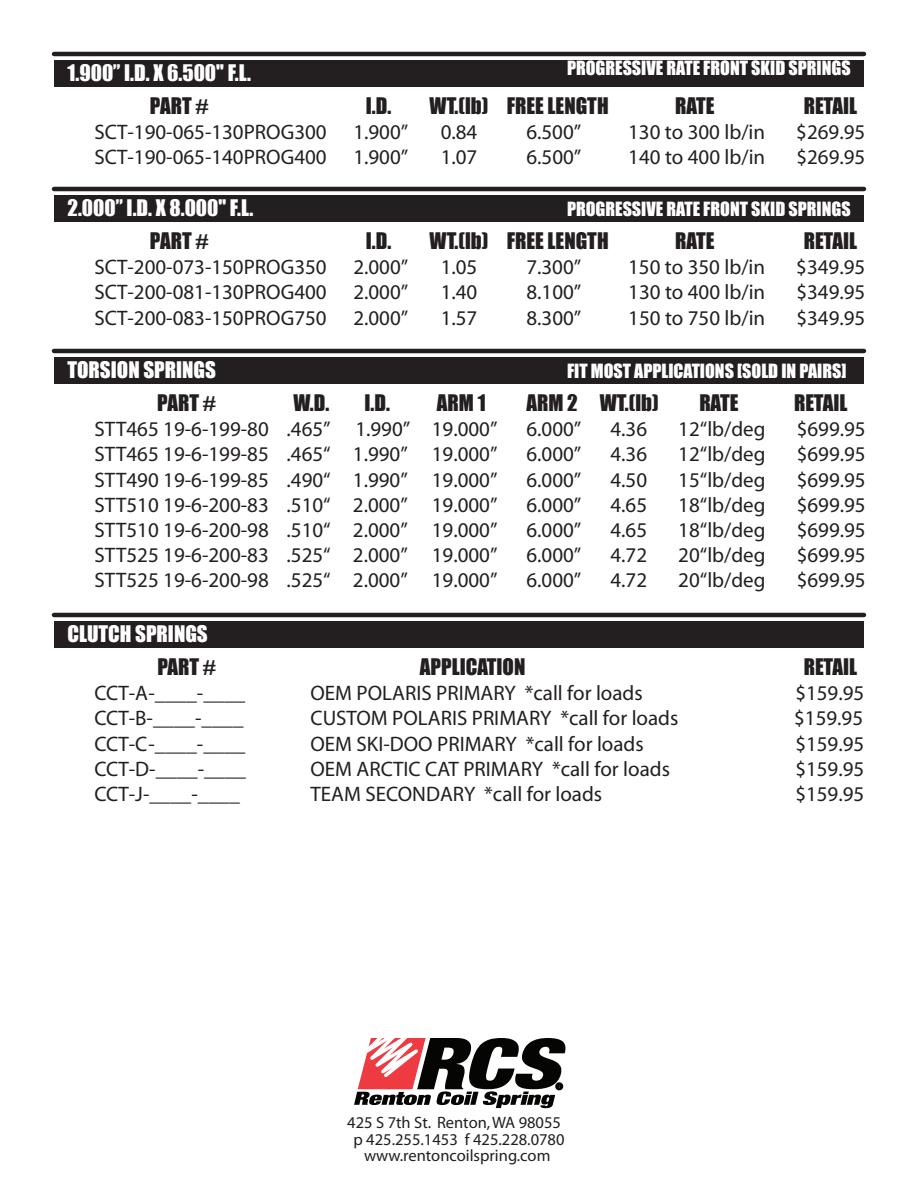
<style>
.page{position:relative;width:918px;height:1188px;background:#fff}
.page>*{position:absolute;margin:0;border:0;box-sizing:border-box;transform-origin:0 0}
.t1{font:21px "Myriad";color:#231f20}
.t2{font:21px "Impact";color:#231f20}
.t3{font:21px "Impact";color:#fff}
.t4{font:18px "Impact";color:#fff}
.t5{font:16.5px/16.5px "Myriad";color:#231f20;text-align:center}
</style>
<div class="page">
<div style="left:54px;top:357px;width:810px;height:27px;background:#231f20"></div>
<hr style="left:54px;top:349px;width:810px;height:4px;background:#231f20">
<div style="left:54px;top:621px;width:810px;height:27px;background:#231f20"></div>
<hr style="left:54px;top:613px;width:810px;height:4px;background:#231f20">
<div style="left:54px;top:195px;width:810px;height:27px;background:#231f20"></div>
<hr style="left:54px;top:187px;width:810px;height:4px;background:#231f20">
<div style="left:54px;top:60px;width:810px;height:27px;background:#231f20"></div>
<hr style="left:54px;top:52px;width:810px;height:4px;background:#231f20">
<svg style="left:354px;top:1038px;width:212px;height:70px"></svg>
<p class="t3" style="left:68px;top:56px;width:185px">1.900” I.D. X 6.500" F.L.</p>
<p class="t4" style="left:567px;top:54px;width:285px">PROGRESSIVE RATE FRONT SKID SPRINGS</p>
<p class="t2" style="left:150px;top:89px;width:60px">PART #</p>
<p class="t2" style="left:366px;top:89px;width:27px">I.D.</p>
<p class="t2" style="left:430px;top:89px;width:181px">WT.(lb) FREE LENGTH</p>
<p class="t2" style="left:675px;top:89px;width:41px">RATE</p>
<p class="t2" style="left:804px;top:89px;width:55px">RETAIL</p>
<p class="t1" style="left:95px;top:122px;width:234px">SCT-190-065-130PROG300</p>
<p class="t1" style="left:353px;top:122px;width:56px">1.900”</p>
<p class="t1" style="left:441px;top:122px;width:38px">0.84</p>
<p class="t1" style="left:526px;top:122px;width:56px">6.500”</p>
<p class="t1" style="left:628px;top:122px;width:138px">130 to 300 lb/in</p>
<p class="t1" style="left:796px;top:122px;width:70px">$269.95</p>
<p class="t1" style="left:95px;top:147px;width:234px">SCT-190-065-140PROG400</p>
<p class="t1" style="left:353px;top:147px;width:56px">1.900”</p>
<p class="t1" style="left:441px;top:147px;width:38px">1.07</p>
<p class="t1" style="left:527px;top:147px;width:56px">6.500”</p>
<p class="t1" style="left:628px;top:147px;width:138px">140 to 400 lb/in</p>
<p class="t1" style="left:796px;top:147px;width:70px">$269.95</p>
<p class="t3" style="left:68px;top:191px;width:187px">2.000” I.D. X 8.000" F.L.</p>
<p class="t4" style="left:567px;top:195px;width:285px">PROGRESSIVE RATE FRONT SKID SPRINGS</p>
<p class="t2" style="left:150px;top:224px;width:60px">PART #</p>
<p class="t2" style="left:366px;top:224px;width:27px">I.D.</p>
<p class="t2" style="left:430px;top:224px;width:181px">WT.(lb) FREE LENGTH</p>
<p class="t2" style="left:675px;top:224px;width:41px">RATE</p>
<p class="t2" style="left:804px;top:224px;width:55px">RETAIL</p>
<p class="t1" style="left:95px;top:257px;width:234px">SCT-200-073-150PROG350</p>
<p class="t1" style="left:353px;top:257px;width:56px">2.000”</p>
<p class="t1" style="left:441px;top:257px;width:38px">1.05</p>
<p class="t1" style="left:526px;top:257px;width:56px">7.300”</p>
<p class="t1" style="left:628px;top:257px;width:138px">150 to 350 lb/in</p>
<p class="t1" style="left:796px;top:257px;width:70px">$349.95</p>
<p class="t1" style="left:95px;top:282px;width:234px">SCT-200-081-130PROG400</p>
<p class="t1" style="left:353px;top:282px;width:56px">2.000”</p>
<p class="t1" style="left:441px;top:282px;width:38px">1.40</p>
<p class="t1" style="left:527px;top:282px;width:56px">8.100”</p>
<p class="t1" style="left:628px;top:282px;width:138px">130 to 400 lb/in</p>
<p class="t1" style="left:796px;top:282px;width:70px">$349.95</p>
<p class="t1" style="left:95px;top:307px;width:234px">SCT-200-083-150PROG750</p>
<p class="t1" style="left:353px;top:307px;width:56px">2.000”</p>
<p class="t1" style="left:441px;top:307px;width:38px">1.57</p>
<p class="t1" style="left:527px;top:307px;width:56px">8.300”</p>
<p class="t1" style="left:628px;top:307px;width:138px">150 to 750 lb/in</p>
<p class="t1" style="left:796px;top:307px;width:70px">$349.95</p>
<p class="t3" style="left:68px;top:353px;width:150px">TORSION SPRINGS</p>
<p class="t4" style="left:567px;top:357px;width:281px">FIT MOST APPLICATIONS [SOLD IN PAIRS]</p>
<p class="t2" style="left:157px;top:386px;width:60px">PART #</p>
<p class="t2" style="left:293px;top:386px;width:37px">W.D.</p>
<p class="t2" style="left:365px;top:386px;width:27px">I.D.</p>
<p class="t2" style="left:437px;top:386px;width:50px">ARM 1</p>
<p class="t2" style="left:526px;top:386px;width:134px">ARM 2 WT.(lb)</p>
<p class="t2" style="left:699px;top:386px;width:41px">RATE</p>
<p class="t2" style="left:794px;top:386px;width:55px">RETAIL</p>
<p class="t1" style="left:94px;top:419px;width:405px">STT465 19-6-199-80 .465” 1.990” 19.000”</p>
<p class="t1" style="left:527px;top:419px;width:56px">6.000”</p>
<p class="t1" style="left:610px;top:419px;width:38px">4.36</p>
<p class="t1" style="left:678px;top:419px;width:89px">12“lb/deg</p>
<p class="t1" style="left:797px;top:419px;width:70px">$699.95</p>
<p class="t1" style="left:94px;top:444px;width:405px">STT465 19-6-199-85 .465“ 1.990” 19.000”</p>
<p class="t1" style="left:527px;top:444px;width:56px">6.000”</p>
<p class="t1" style="left:610px;top:444px;width:38px">4.36</p>
<p class="t1" style="left:678px;top:444px;width:89px">12“lb/deg</p>
<p class="t1" style="left:797px;top:444px;width:70px">$699.95</p>
<p class="t1" style="left:94px;top:469px;width:405px">STT490 19-6-199-85 .490“ 1.990” 19.000”</p>
<p class="t1" style="left:527px;top:469px;width:56px">6.000”</p>
<p class="t1" style="left:610px;top:469px;width:38px">4.50</p>
<p class="t1" style="left:678px;top:469px;width:89px">15“lb/deg</p>
<p class="t1" style="left:797px;top:469px;width:70px">$699.95</p>
<p class="t1" style="left:94px;top:494px;width:405px">STT510 19-6-200-83 .510“ 2.000” 19.000”</p>
<p class="t1" style="left:527px;top:494px;width:56px">6.000”</p>
<p class="t1" style="left:610px;top:494px;width:38px">4.65</p>
<p class="t1" style="left:678px;top:494px;width:89px">18“lb/deg</p>
<p class="t1" style="left:797px;top:494px;width:70px">$699.95</p>
<p class="t1" style="left:94px;top:520px;width:405px">STT510 19-6-200-98 .510“ 2.000” 19.000”</p>
<p class="t1" style="left:527px;top:520px;width:56px">6.000”</p>
<p class="t1" style="left:610px;top:520px;width:38px">4.65</p>
<p class="t1" style="left:678px;top:520px;width:89px">18“lb/deg</p>
<p class="t1" style="left:797px;top:520px;width:70px">$699.95</p>
<p class="t1" style="left:94px;top:545px;width:405px">STT525 19-6-200-83 .525“ 2.000” 19.000”</p>
<p class="t1" style="left:527px;top:545px;width:56px">6.000”</p>
<p class="t1" style="left:610px;top:545px;width:38px">4.72</p>
<p class="t1" style="left:678px;top:545px;width:89px">20“lb/deg</p>
<p class="t1" style="left:797px;top:545px;width:70px">$699.95</p>
<p class="t1" style="left:94px;top:570px;width:405px">STT525 19-6-200-98 .525“ 2.000” 19.000”</p>
<p class="t1" style="left:527px;top:570px;width:56px">6.000”</p>
<p class="t1" style="left:610px;top:570px;width:38px">4.72</p>
<p class="t1" style="left:678px;top:570px;width:89px">20“lb/deg</p>
<p class="t1" style="left:797px;top:570px;width:70px">$699.95</p>
<p class="t3" style="left:68px;top:617px;width:142px">CLUTCH SPRINGS</p>
<p class="t2" style="left:157px;top:650px;width:60px">PART #</p>
<p class="t2" style="left:420px;top:650px;width:107px">APPLICATION</p>
<p class="t2" style="left:804px;top:650px;width:55px">RETAIL</p>
<p class="t1" style="left:95px;top:683px;width:152px">CCT-A -____-____</p>
<p class="t1" style="left:310px;top:683px;width:334px">OEM POLARIS PRIMARY *call for loads</p>
<p class="t1" style="left:795px;top:683px;width:70px">$159.95</p>
<p class="t1" style="left:95px;top:708px;width:151px">CCT-B-____-____</p>
<p class="t1" style="left:310px;top:708px;width:369px">CUSTOM POLARIS PRIMARY *call for loads</p>
<p class="t1" style="left:794px;top:708px;width:70px">$159.95</p>
<p class="t1" style="left:95px;top:733px;width:152px">CCT-C -____-____</p>
<p class="t1" style="left:310px;top:733px;width:335px">OEM SKI-DOO PRIMARY *call for loads</p>
<p class="t1" style="left:795px;top:733px;width:70px">$159.95</p>
<p class="t1" style="left:95px;top:758px;width:153px">CCT-D-____-____</p>
<p class="t1" style="left:310px;top:758px;width:361px">OEM ARCTIC CAT PRIMARY *call for loads</p>
<p class="t1" style="left:795px;top:758px;width:70px">$159.95</p>
<p class="t1" style="left:95px;top:784px;width:147px">CCT-J-____-____</p>
<p class="t1" style="left:310px;top:784px;width:293px">TEAM SECONDARY *call for loads</p>
<p class="t1" style="left:795px;top:784px;width:70px">$159.95</p>
<p class="t5" style="left:347px;top:1115px;width:219px">425 S 7th St. Renton, WA 98055 p 425.255.1453 f 425.228.0780</p>
<p class="t5" style="left:364px;top:1148px;width:188px">www.rentoncoilspring.com</p>
</div>
